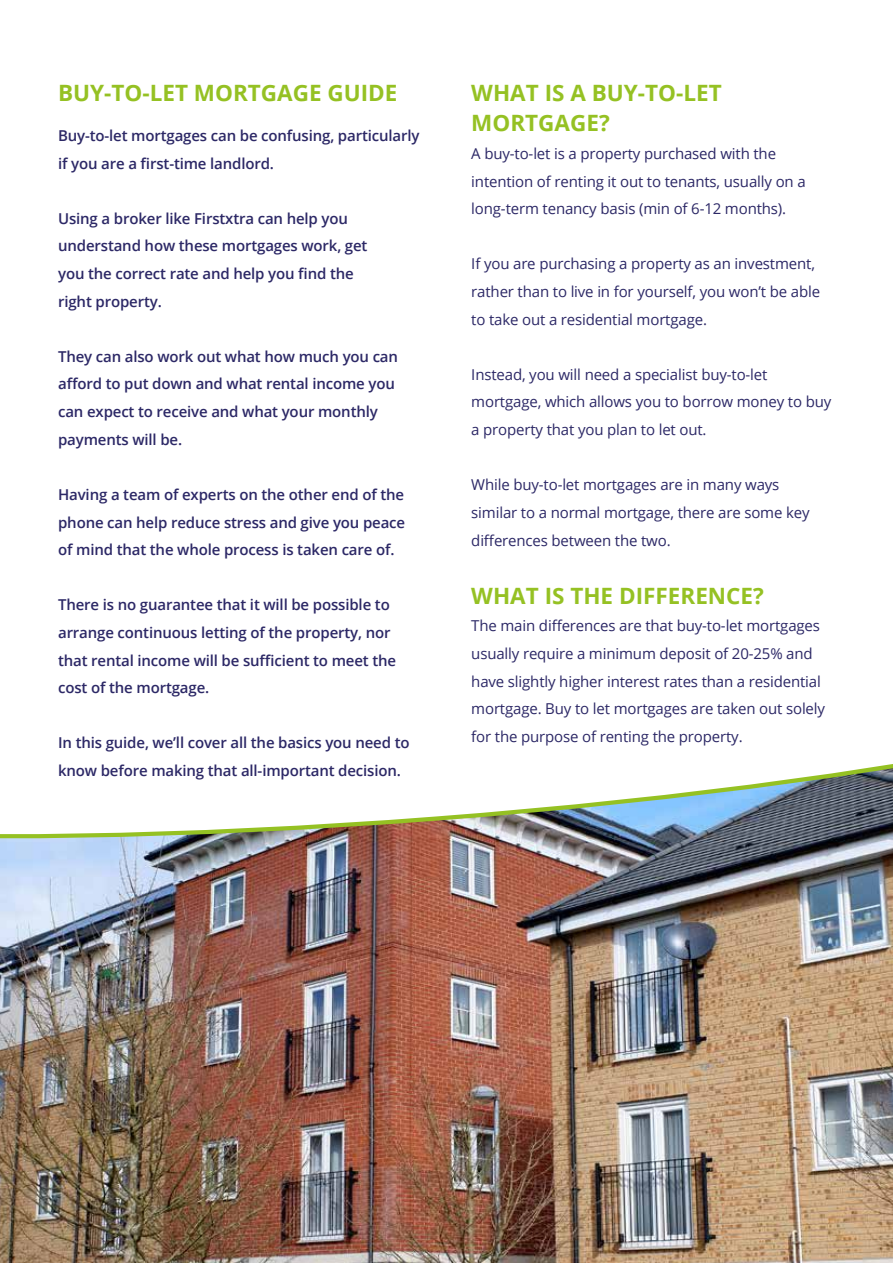
<style>
.page{position:relative;width:893px;height:1263px;background:#fff}
.page>*{position:absolute;margin:0;border:0;box-sizing:border-box;transform-origin:0 0}
.t1{font:700 22.5px/30.6px "Open Sans";color:#95c123}
.t2{font:600 15px/27.6px "Open Sans";letter-spacing:-.01em;color:#2c2866}
.t3{font:15px/27.6px "Open Sans";letter-spacing:-.01em;color:#2c2866}
</style>
<div class="page">
<img style="left:0;top:859px;width:893px;height:404px">
<img style="left:0;top:764px;width:893px;height:91px">
<h1 class="t1" style="left:58px;top:77px;width:341px">BUY-TO-LET MORTGAGE GUIDE</h1>
<p class="t2" style="left:58px;top:121px;width:363px">Buy-to-let mortgages can be confusing, particularly if you are a first-time landlord.</p>
<p class="t2" style="left:58px;top:204px;width:311px">Using a broker like Firstxtra can help you understand how these mortgages work, get you the correct rate and help you find the right property.</p>
<p class="t2" style="left:58px;top:342px;width:341px">They can also work out what how much you can afford to put down and what rental income you can expect to receive and what your monthly payments will be.</p>
<p class="t2" style="left:58px;top:480px;width:349px;text-align:justify">Having a team of experts on the other end of the phone can help reduce stress and give you peace of mind that the whole process is taken care of.</p>
<p class="t2" style="left:58px;top:591px;width:340px">There is no guarantee that it will be possible to arrange continuous letting of the property, nor that rental income will be sufficient to meet the cost of the mortgage.</p>
<p class="t2" style="left:58px;top:729px;width:353px">In this guide, we’ll cover all the basics you need to know before making that all-important decision.</p>
<h1 class="t1" style="left:471px;top:77px;width:252px">WHAT IS A BUY-TO-LET<br>MORTGAGE?</h1>
<p class="t3" style="left:471px;top:139px;width:336px">A buy-to-let is a property purchased with the intention of renting it out to tenants, usually on a long-term tenancy basis (min of 6-12 months).</p>
<p class="t3" style="left:471px;top:250px;width:350px">If you are purchasing a property as an investment, rather than to live in for yourself, you won’t be able to take out a residential mortgage.</p>
<p class="t3" style="left:471px;top:360px;width:362px">Instead, you will need a specialist buy-to-let mortgage, which allows you to borrow money to buy a property that you plan to let out.</p>
<p class="t3" style="left:471px;top:471px;width:340px">While buy-to-let mortgages are in many ways similar to a normal mortgage, there are some key differences between the two.</p>
<h1 class="t1" style="left:471px;top:580px;width:294px">WHAT IS THE DIFFERENCE?</h1>
<p class="t3" style="left:471px;top:612px;width:355px">The main differences are that buy-to-let mortgages usually require a minimum deposit of 20-25% and have slightly higher interest rates than a residential mortgage. Buy to let mortgages are taken out solely for the purpose of renting the property.</p>
</div>
